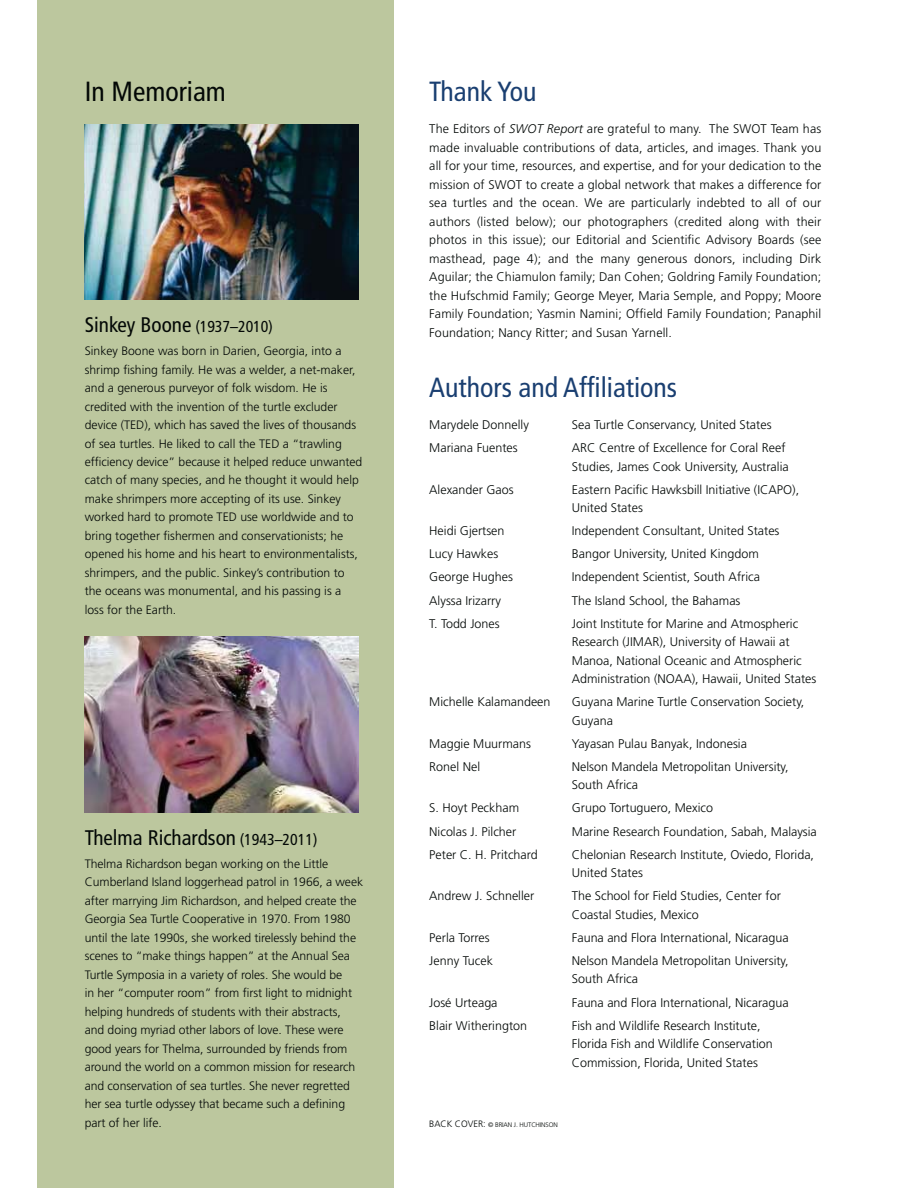
<style>
.page{position:relative;width:918px;height:1188px;background:#fff}
.page>*{position:absolute;margin:0;border:0;box-sizing:border-box;transform-origin:0 0}
.t1{font:condensed 27.75px "Frutiger";color:#1a3f71}
.t2{font:condensed 27.75px "Frutiger";color:#030806}
.t3{font:condensed 21.15px "Frutiger";color:#030806}
.t4{font:300 12.6px/18.5px "Frutiger";color:#030806}
.t5{font:300 12.15px/18.5px "Frutiger";letter-spacing:-.005em;color:#030806}
.t6{font:300 6.6px "Frutiger";letter-spacing:-.015em;color:#030806}
.s1{font-size:15.9px}
.s2{font-style:italic}
.s3{font-size:9.3px}
</style>
<div class="page">
<div style="left:37px;top:0;width:357px;height:1188px;background:#bcc79e"></div>
<img style="left:85px;top:124px;width:273px;height:176px">
<img style="left:85px;top:637px;width:273px;height:175px">
<h1 class="t2" style="left:85px;top:80px;width:143px">In Memoriam</h1>
<h2 class="t3" style="left:85px;top:316px;width:190px">Sinkey Boone <span class="s1">(1937–2010)</span></h2>
<p class="t5" style="left:85px;top:343px;width:279px">Sinkey Boone was born in Darien, Georgia, into a shrimp fishing family. He was a welder, a net-maker, and a generous purveyor of folk wisdom. He is credited with the invention of the turtle excluder device (TED), which has saved the lives of thousands of sea turtles. He liked to call the TED a “trawling efficiency device” because it helped reduce unwanted catch of many species, and he thought it would help make shrimpers more accepting of its use. Sinkey worked hard to promote TED use worldwide and to bring together fishermen and conservationists; he opened his home and his heart to environmentalists, shrimpers, and the public. Sinkey’s contribution to the oceans was monumental, and his passing is a loss for the Earth.</p>
<h2 class="t3" style="left:85px;top:829px;width:234px">Thelma Richardson <span class="s1">(1943–2011)</span></h2>
<p class="t5" style="left:85px;top:855px;width:280px">Thelma Richardson began working on the Little Cumberland Island loggerhead patrol in 1966, a week after marrying Jim Richardson, and helped create the Georgia Sea Turtle Cooperative in 1970. From 1980 until the late 1990s, she worked tirelessly behind the scenes to “make things happen” at the Annual Sea Turtle Symposia in a variety of roles. She would be<br>in her “computer room” from first light to midnight helping hundreds of students with their abstracts, and doing myriad other labors of love. These were good years for Thelma, surrounded by friends from around the world on a common mission for research and conservation of sea turtles. She never regretted her sea turtle odyssey that became such a defining part of her life.</p>
<h1 class="t1" style="left:429px;top:80px;width:109px">Thank You</h1>
<p class="t4" style="left:429px;top:121px;width:394px;text-align:justify">The Editors of <span class="s2">SWOT Report</span> are grateful to many. The SWOT Team has made invaluable contributions of data, articles, and images. Thank you all for your time, resources, and expertise, and for your dedication to the mission of SWOT to create a global network that makes a difference for sea turtles and the ocean. We are particularly indebted to all of our authors (listed below); our photographers (credited along with their photos in this issue); our Editorial and Scientific Advisory Boards (see masthead, page 4); and the many generous donors, including Dirk Aguilar; the Chiamulon family; Dan Cohen; Goldring Family Foundation; the Hufschmid Family; George Meyer, Maria Semple, and Poppy; Moore Family Foundation; Yasmin Namini; Offield Family Foundation; Panaphil Foundation; Nancy Ritter; and Susan Yarnell.</p>
<h1 class="t1" style="left:429px;top:376px;width:249px">Authors and Affiliations</h1>
<p class="t4" style="left:429px;top:416px;width:101px">Marydele Donnelly</p>
<p class="t4" style="left:572px;top:416px;width:201px">Sea Turtle Conservancy, United States</p>
<p class="t4" style="left:429px;top:439px;width:90px">Mariana Fuentes</p>
<p class="t4" style="left:572px;top:439px;width:218px">ARC Centre of Excellence for Coral Reef<br>Studies, James Cook University, Australia</p>
<p class="t4" style="left:429px;top:481px;width:86px">Alexander Gaos</p>
<p class="t4" style="left:572px;top:481px;width:229px">Eastern Pacific Hawksbill Initiative (ICAPO),<br>United States</p>
<p class="t4" style="left:429px;top:523px;width:77px">Heidi Gjertsen</p>
<p class="t4" style="left:572px;top:523px;width:209px">Independent Consultant, United States</p>
<p class="t4" style="left:429px;top:546px;width:70px">Lucy Hawkes</p>
<p class="t4" style="left:572px;top:546px;width:188px">Bangor University, United Kingdom</p>
<p class="t4" style="left:429px;top:569px;width:85px">George Hughes</p>
<p class="t4" style="left:572px;top:569px;width:190px">Independent Scientist, South Africa</p>
<p class="t4" style="left:429px;top:592px;width:73px">Alyssa Irizarry</p>
<p class="t4" style="left:572px;top:592px;width:170px">The Island School, the Bahamas</p>
<p class="t4" style="left:429px;top:615px;width:72px">T. Todd Jones</p>
<p class="t4" style="left:572px;top:615px;width:246px">Joint Institute for Marine and Atmospheric Research (JIMAR), University of Hawaii at Manoa, National Oceanic and Atmospheric Administration (NOAA), Hawaii, United States</p>
<p class="t4" style="left:429px;top:694px;width:123px">Michelle Kalamandeen</p>
<p class="t4" style="left:572px;top:694px;width:234px">Guyana Marine Turtle Conservation Society,<br>Guyana</p>
<p class="t4" style="left:429px;top:735px;width:103px">Maggie Muurmans</p>
<p class="t4" style="left:572px;top:735px;width:177px">Yayasan Pulau Banyak, Indonesia</p>
<p class="t4" style="left:429px;top:758px;width:52px">Ronel Nel</p>
<p class="t4" style="left:572px;top:758px;width:218px">Nelson Mandela Metropolitan University,<br>South Africa</p>
<p class="t4" style="left:429px;top:800px;width:91px">S. Hoyt Peckham</p>
<p class="t4" style="left:572px;top:800px;width:143px">Grupo Tortuguero, Mexico</p>
<p class="t4" style="left:429px;top:823px;width:89px">Nicolas J. Pilcher</p>
<p class="t4" style="left:572px;top:823px;width:247px">Marine Research Foundation, Sabah, Malaysia</p>
<p class="t4" style="left:429px;top:846px;width:110px">Peter C. H. Pritchard</p>
<p class="t4" style="left:572px;top:846px;width:244px">Chelonian Research Institute, Oviedo, Florida,<br>United States</p>
<p class="t4" style="left:429px;top:888px;width:106px">Andrew J. Schneller</p>
<p class="t4" style="left:572px;top:888px;width:211px">The School for Field Studies, Center for<br>Coastal Studies, Mexico</p>
<p class="t4" style="left:429px;top:929px;width:62px">Perla Torres</p>
<p class="t4" style="left:572px;top:929px;width:218px">Fauna and Flora International, Nicaragua</p>
<p class="t4" style="left:429px;top:952px;width:65px">Jenny Tucek</p>
<p class="t4" style="left:572px;top:952px;width:218px">Nelson Mandela Metropolitan University,<br>South Africa</p>
<p class="t4" style="left:429px;top:994px;width:70px">José Urteaga</p>
<p class="t4" style="left:572px;top:994px;width:218px">Fauna and Flora International, Nicaragua</p>
<p class="t4" style="left:429px;top:1017px;width:99px">Blair Witherington</p>
<p class="t4" style="left:572px;top:1017px;width:202px">Fish and Wildlife Research Institute,<br>Florida Fish and Wildlife Conservation<br>Commission, Florida, United States</p>
<p class="t6" style="left:429px;top:1122px;width:130px"><span class="s3">BACK COVER:</span> © BRIAN J. HUTCHINSON</p>
</div>
